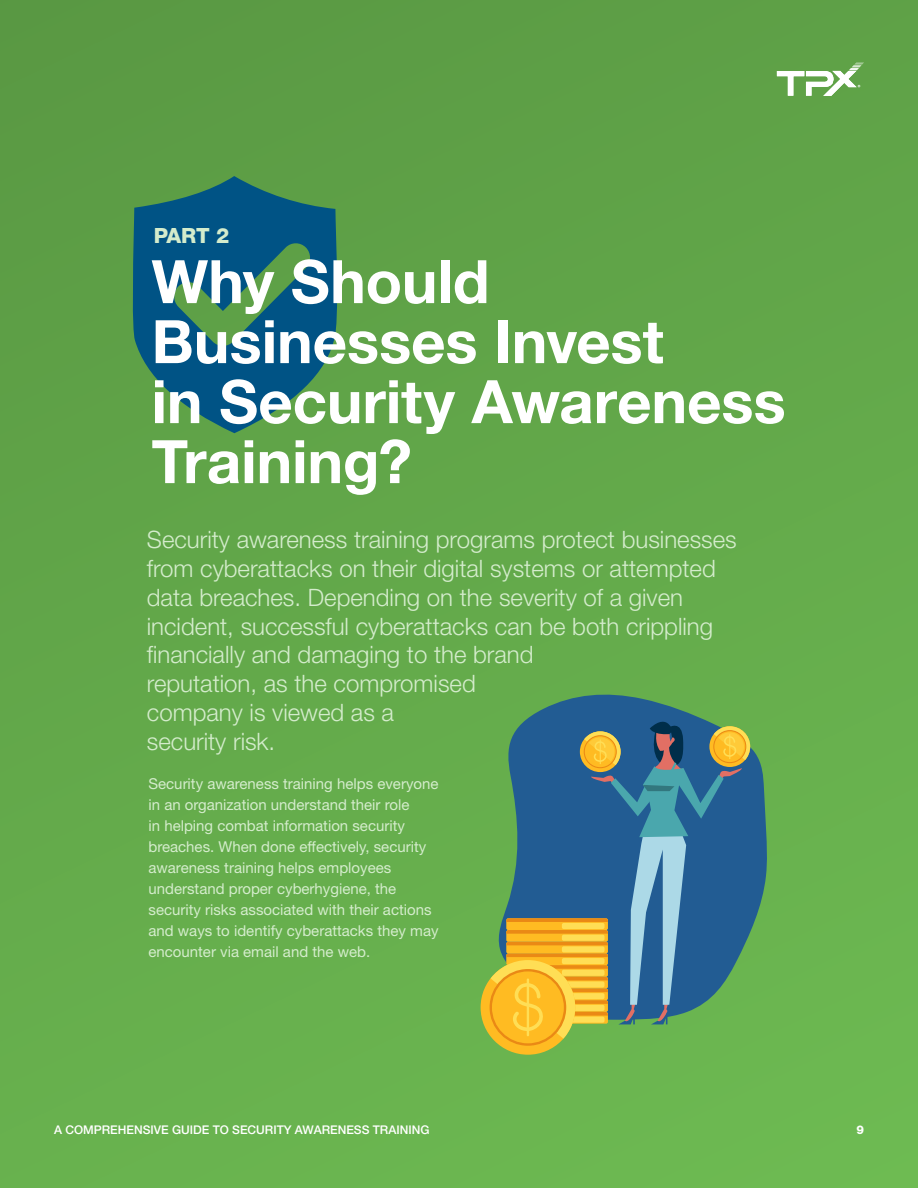
<style>
.page{position:relative;width:918px;height:1188px;background:#fff}
.page>*{position:absolute;margin:0;border:0;box-sizing:border-box;transform-origin:0 0}
.t1{font:700 60px/60px "Helvetica Neue LT Std";color:#fff}
.t2{font:300 24px/28.8px "Helvetica Neue LT Std";color:#d4eccc}
.t3{font:800 21px "Helvetica Neue LT Std";color:#d4eccc}
.t4{font:15px/21px "Helvetica Neue LT Std";color:#d4eccc}
.t5{font:500 12px "Helvetica Neue LT Std";color:#fff}
.t6{font:800 12px "Helvetica Neue LT Std";color:#fff}
</style>
<div class="page">
<div style="left:0;top:0;width:918px;height:1188px;background:linear-gradient(to right,#61a549,#65ad4c)"></div>
<svg style="left:132px;top:176px;width:206px;height:257px;background:#1e6b71"></svg>
<svg style="left:496px;top:695px;width:271px;height:325px;background:#4b8e69"></svg>
<div style="left:481px;top:960px;width:94px;height:95px;background:#fb2;border-radius:50%"></div>
<svg style="left:490px;top:711px;width:260px;height:335px;background:#5e847b"></svg>
<hr style="left:527px;top:978px;width:2px;height:58px;background:#ffde55">
<svg style="left:755px;top:28px;width:128px;height:85px;background:#6daa57"></svg>
<h3 class="t3" style="left:154px;top:223px;width:77px">PART 2</h3>
<h1 class="t1" style="left:152px;top:250px;width:636px">Why Should<br>Businesses Invest<br>in Security Awareness<br>Training?</h1>
<p class="t2" style="left:147px;top:525px;width:591px">Security awareness training programs protect businesses from cyberattacks on their digital systems or attempted data breaches. Depending on the severity of a given incident, successful cyberattacks can be both crippling financially and damaging to the brand<br>reputation, as the compromised<br>company is viewed as a<br>security risk.</p>
<p class="t4" style="left:148px;top:773px;width:292px">Security awareness training helps everyone in an organization understand their role<br>in helping combat information security breaches. When done effectively, security awareness training helps employees understand proper cyberhygiene, the security risks associated with their actions and ways to identify cyberattacks they may encounter via email and the web.</p>
<p class="t5" style="left:54px;top:1123px;width:377px">A COMPREHENSIVE GUIDE TO SECURITY AWARENESS TRAINING</p>
<p class="t6" style="left:856px;top:1123px;width:9px">9</p>
</div>
